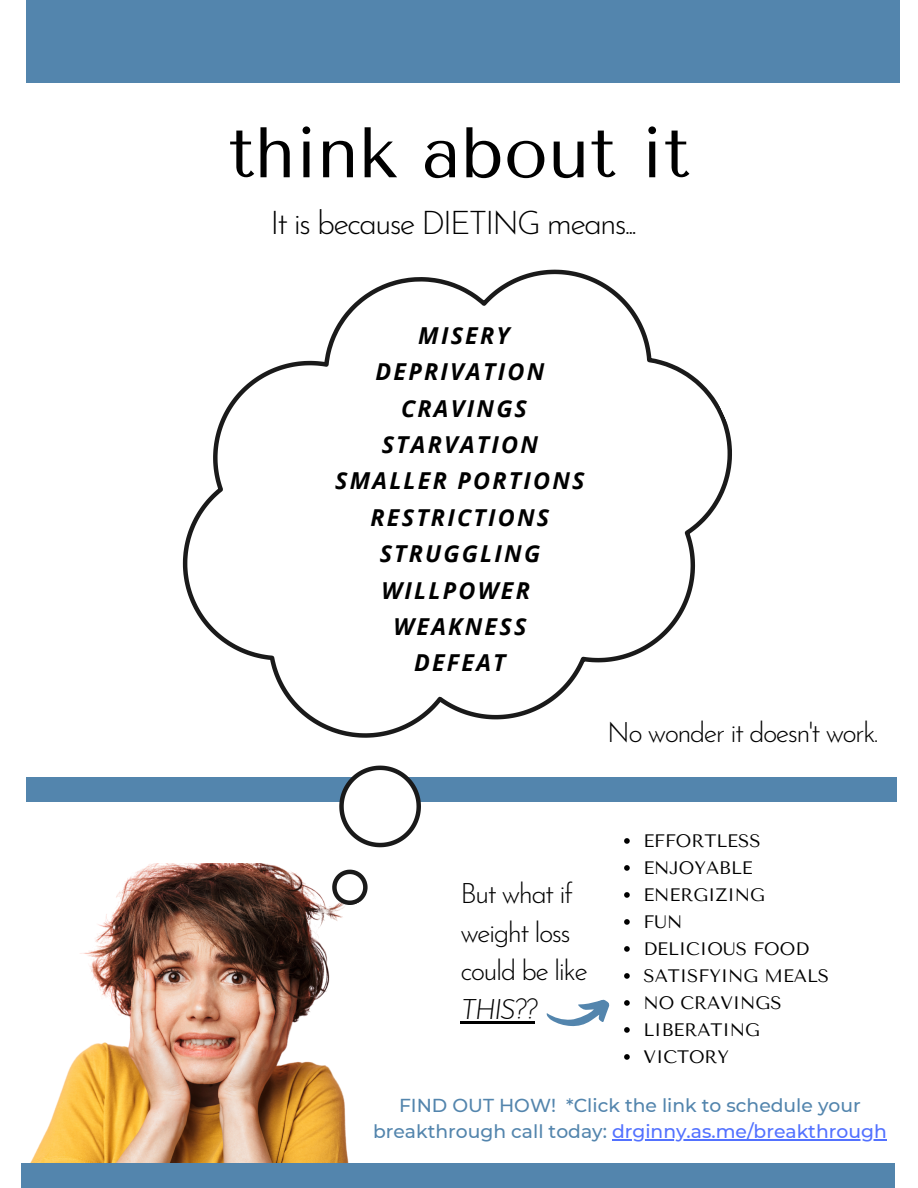
<style>
.page{position:relative;width:918px;height:1188px;background:#fff}
.page>*{position:absolute;margin:0;border:0;box-sizing:border-box;transform-origin:0 0}
.t1{font:71.4px "Tenor Sans";color:#000}
.t2{font:300 32.25px "Josefin Sans";letter-spacing:-.06em;color:#000}
.t3{font:300 27.75px/38.5px "Josefin Sans";letter-spacing:-.06em;color:#000}
.t4{font:italic 300 27.75px "Josefin Sans";color:#000}
.t5{font:italic 700 23.4px/36.3px "Open Sans";letter-spacing:.095em;color:#000;text-align:center}
.t6{font:500 18.75px/25.8px "Montserrat";color:#5385ad;text-align:center}
.t7{font:18px/27px "Tenor Sans";color:#000}
.s1{color:#5271ff}
</style>
<div class="page">
<div style="left:26px;top:0;width:874px;height:82px;background:#5385ad"></div>
<img style="left:30px;top:864px;width:319px;height:299px">
<div style="left:26px;top:777px;width:870px;height:25px;background:#5385ad"></div>
<svg style="left:182px;top:269px;width:550px;height:469px"></svg>
<svg style="left:322px;top:765px;width:99px;height:150px"></svg>
<div style="left:21px;top:1163px;width:874px;height:25px;background:#5385ad"></div>
<hr style="left:460px;top:1021px;width:75px;height:2px;background:#000">
<svg style="left:546px;top:999px;width:64px;height:28px"></svg>
<svg style="left:624px;top:838px;width:6px;height:6px"></svg>
<svg style="left:624px;top:865px;width:6px;height:6px"></svg>
<svg style="left:624px;top:892px;width:6px;height:6px"></svg>
<svg style="left:624px;top:919px;width:6px;height:6px"></svg>
<svg style="left:624px;top:946px;width:6px;height:6px"></svg>
<svg style="left:624px;top:973px;width:6px;height:6px"></svg>
<svg style="left:624px;top:1000px;width:6px;height:6px"></svg>
<svg style="left:624px;top:1027px;width:6px;height:6px"></svg>
<svg style="left:624px;top:1054px;width:6px;height:6px"></svg>
<hr style="left:612px;top:1139px;width:275px;height:1px;background:#5271ff">
<h1 class="t1" style="left:228px;top:112px;width:463px">think about it</h1>
<h2 class="t2" style="left:270px;top:210px;width:368px">It is because DIETING means .</h2>
<p class="t5" style="left:335px;top:317px;width:251px">MISERY<br>DEPRIVATION<br>CRAVINGS<br>STARVATION<br>SMALLER PORTIONS<br>RESTRICTIONS<br>STRUGGLING<br>WILLPOWER<br>WEAKNESS<br>DEFEAT</p>
<p class="t3" style="left:607px;top:716px;width:273px">No wonder it doesn't work.</p>
<p class="t3" style="left:460px;top:877px;width:129px">But what if weight loss could be like</p>
<p class="t4" style="left:460px;top:998px;width:78px">THIS??</p>
<p class="t7" style="left:643px;top:828px;width:187px">EFFORTLESS<br>ENJOYABLE<br>ENERGIZING<br>FUN<br>DELICIOUS FOOD<br>SATISFYING MEALS<br>NO CRAVINGS<br>LIBERATING<br>VICTORY</p>
<p class="t6" style="left:373px;top:1093px;width:515px">FIND OUT HOW! *Click the link to schedule your breakthrough call today: <span class="s1">drginny.as.me/breakthrough</span></p>
</div>
